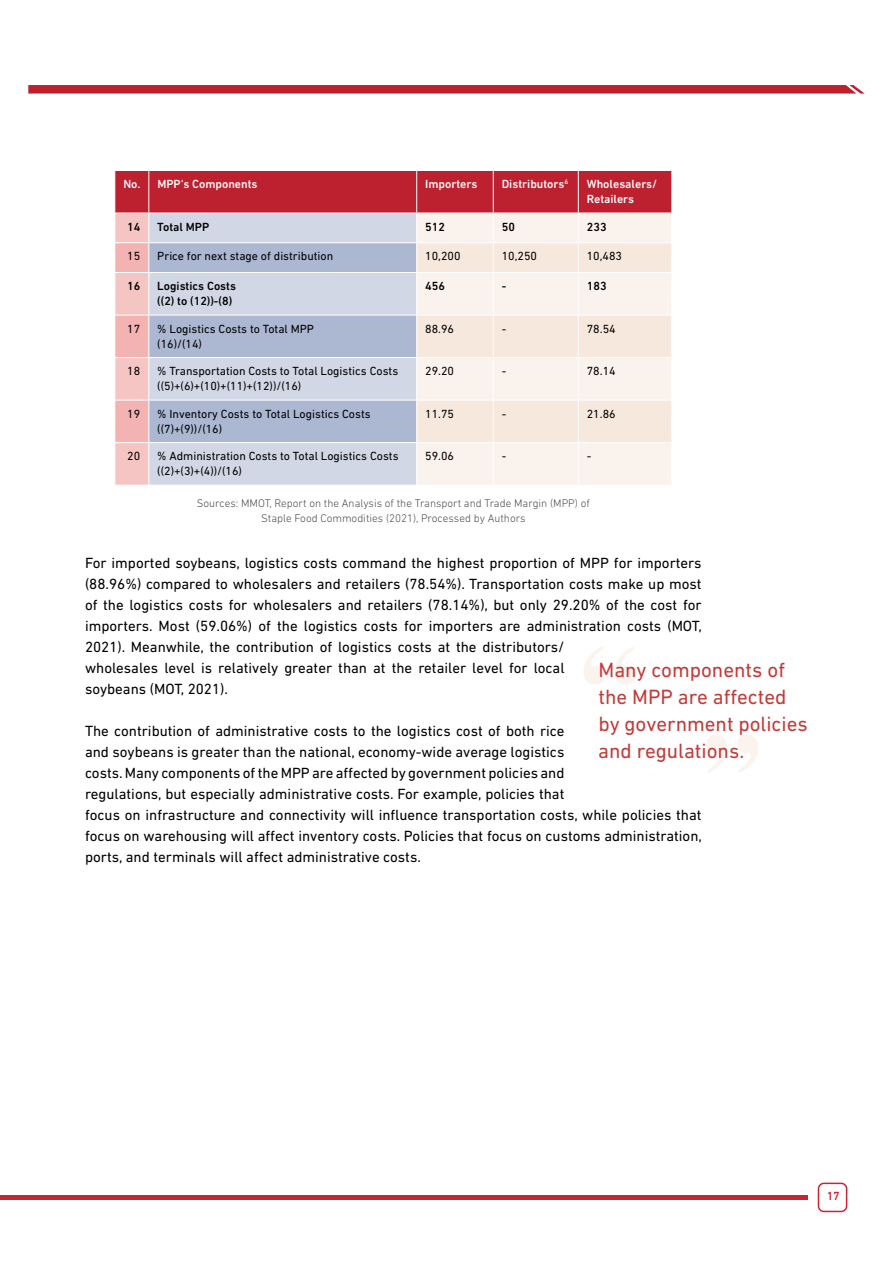
<style>
.page{position:relative;width:893px;height:1263px;background:#fff}
.page>*{position:absolute;margin:0;border:0;box-sizing:border-box;transform-origin:0 0}
.t1{font:21px/27px "DIN Next LT Pro";color:#c23c3a}
.t2{font:15px/21px "DIN Next LT Pro";color:#000}
.t3{font:12px/15px "DIN Next LT Pro";color:#000}
.t4{font:500 12px/15px "DIN Next LT Pro";color:#fff}
.t5{font:500 12px/15px "DIN Next LT Pro";color:#000}
.t6{font:500 12px "DIN Next LT Pro";color:#ca2433}
.t7{font:300 11.25px/15.8px "DIN Next LT Pro";color:#4d4d4f;text-align:center}
</style>
<div class="page">
<svg style="left:114px;top:170px;width:558px;height:315px;background:#dac1c8"></svg>
<hr style="left:114px;top:272px;width:35px;height:1px;background:#fff">
<hr style="left:114px;top:273px;width:1px;height:42px;background:#fff">
<hr style="left:149px;top:272px;width:268px;height:1px;background:#fff">
<hr style="left:148px;top:273px;width:1px;height:42px;background:#fff">
<hr style="left:417px;top:272px;width:76px;height:1px;background:#fff">
<hr style="left:416px;top:273px;width:1px;height:42px;background:#fff">
<hr style="left:493px;top:272px;width:85px;height:1px;background:#fff">
<hr style="left:493px;top:273px;width:1px;height:42px;background:#fff">
<hr style="left:578px;top:272px;width:94px;height:1px;background:#fff">
<hr style="left:578px;top:273px;width:1px;height:42px;background:#fff">
<hr style="left:671px;top:273px;width:1px;height:42px;background:#fff">
<hr style="left:114px;top:315px;width:35px;height:1px;background:#fff">
<hr style="left:114px;top:315px;width:1px;height:42px;background:#fff">
<hr style="left:149px;top:315px;width:268px;height:1px;background:#fff">
<hr style="left:148px;top:315px;width:1px;height:42px;background:#fff">
<hr style="left:417px;top:315px;width:76px;height:1px;background:#fff">
<hr style="left:416px;top:315px;width:1px;height:42px;background:#fff">
<hr style="left:493px;top:315px;width:85px;height:1px;background:#fff">
<hr style="left:493px;top:315px;width:1px;height:42px;background:#fff">
<hr style="left:578px;top:315px;width:94px;height:1px;background:#fff">
<hr style="left:578px;top:315px;width:1px;height:42px;background:#fff">
<hr style="left:671px;top:315px;width:1px;height:42px;background:#fff">
<hr style="left:114px;top:357px;width:35px;height:1px;background:#fff">
<hr style="left:114px;top:358px;width:1px;height:42px;background:#fff">
<hr style="left:149px;top:357px;width:268px;height:1px;background:#fff">
<hr style="left:148px;top:358px;width:1px;height:42px;background:#fff">
<hr style="left:417px;top:357px;width:76px;height:1px;background:#fff">
<hr style="left:416px;top:358px;width:1px;height:42px;background:#fff">
<hr style="left:493px;top:357px;width:85px;height:1px;background:#fff">
<hr style="left:493px;top:358px;width:1px;height:42px;background:#fff">
<hr style="left:578px;top:357px;width:94px;height:1px;background:#fff">
<hr style="left:578px;top:358px;width:1px;height:42px;background:#fff">
<hr style="left:671px;top:358px;width:1px;height:42px;background:#fff">
<hr style="left:114px;top:400px;width:35px;height:1px;background:#fff">
<hr style="left:114px;top:400px;width:1px;height:42px;background:#fff">
<hr style="left:149px;top:400px;width:268px;height:1px;background:#fff">
<hr style="left:148px;top:400px;width:1px;height:42px;background:#fff">
<hr style="left:417px;top:400px;width:76px;height:1px;background:#fff">
<hr style="left:416px;top:400px;width:1px;height:42px;background:#fff">
<hr style="left:493px;top:400px;width:85px;height:1px;background:#fff">
<hr style="left:493px;top:400px;width:1px;height:42px;background:#fff">
<hr style="left:578px;top:400px;width:94px;height:1px;background:#fff">
<hr style="left:578px;top:400px;width:1px;height:42px;background:#fff">
<hr style="left:671px;top:400px;width:1px;height:42px;background:#fff">
<hr style="left:114px;top:442px;width:35px;height:1px;background:#fff">
<hr style="left:114px;top:443px;width:1px;height:42px;background:#fff">
<hr style="left:149px;top:442px;width:268px;height:1px;background:#fff">
<hr style="left:148px;top:443px;width:1px;height:42px;background:#fff">
<hr style="left:417px;top:442px;width:76px;height:1px;background:#fff">
<hr style="left:416px;top:443px;width:1px;height:42px;background:#fff">
<hr style="left:493px;top:442px;width:85px;height:1px;background:#fff">
<hr style="left:493px;top:443px;width:1px;height:42px;background:#fff">
<hr style="left:578px;top:442px;width:94px;height:1px;background:#fff">
<hr style="left:578px;top:443px;width:1px;height:42px;background:#fff">
<hr style="left:671px;top:443px;width:1px;height:42px;background:#fff">
<svg style="left:584px;top:647px;width:51px;height:37px"></svg>
<svg style="left:707px;top:735px;width:51px;height:38px"></svg>
<svg style="left:28px;top:85px;width:837px;height:9px;background:#c12e3b"></svg>
<hr style="left:0;top:1195px;width:808px;height:4px;background:#ca2433">
<div style="left:818px;top:1182px;width:29px;height:30px;border:2px solid #ca2433;border-radius:5px"></div>
<p class="t4" style="left:123px;top:176px;width:136px">No. MPP's Components</p>
<p class="t4" style="left:425px;top:176px;width:54px">Importers</p>
<p class="t4" style="left:502px;top:176px;width:68px">Distributors<sup>6</sup></p>
<p class="t4" style="left:587px;top:176px;width:72px">Wholesalers/<br>Retailers</p>
<p class="t5" style="left:127px;top:219px;width:15px">14</p>
<p class="t5" style="left:157px;top:219px;width:53px">Total MPP</p>
<p class="t5" style="left:425px;top:219px;width:21px">512</p>
<p class="t5" style="left:502px;top:219px;width:15px">50</p>
<p class="t5" style="left:587px;top:219px;width:21px">233</p>
<p class="t3" style="left:127px;top:249px;width:15px">15</p>
<p class="t3" style="left:157px;top:249px;width:177px">Price for next stage of distribution</p>
<p class="t3" style="left:425px;top:249px;width:37px">10,200</p>
<p class="t3" style="left:502px;top:249px;width:37px">10,250</p>
<p class="t3" style="left:587px;top:249px;width:37px">10,483</p>
<p class="t5" style="left:127px;top:278px;width:15px">16</p>
<p class="t5" style="left:157px;top:278px;width:80px">Logistics Costs ((2) to (12))-(8)</p>
<p class="t5" style="left:425px;top:278px;width:21px">456</p>
<p class="t5" style="left:502px;top:278px;width:6px">-</p>
<p class="t5" style="left:587px;top:278px;width:21px">183</p>
<p class="t3" style="left:127px;top:321px;width:15px">17</p>
<p class="t3" style="left:157px;top:321px;width:158px">% Logistics Costs to Total MPP (16)/(14)</p>
<p class="t3" style="left:425px;top:321px;width:30px">88.96</p>
<p class="t3" style="left:502px;top:321px;width:6px">-</p>
<p class="t3" style="left:587px;top:321px;width:30px">78.54</p>
<p class="t3" style="left:127px;top:363px;width:15px">18</p>
<p class="t3" style="left:157px;top:363px;width:242px">% Transportation Costs to Total Logistics Costs ((5)+(6)+(10)+(11)+(12))/(16)</p>
<p class="t3" style="left:425px;top:363px;width:30px">29.20</p>
<p class="t3" style="left:502px;top:363px;width:6px">-</p>
<p class="t3" style="left:587px;top:363px;width:30px">78.14</p>
<p class="t3" style="left:127px;top:406px;width:15px">19</p>
<p class="t3" style="left:157px;top:406px;width:215px">% Inventory Costs to Total Logistics Costs ((7)+(9))/(16)</p>
<p class="t3" style="left:425px;top:406px;width:30px">11.75</p>
<p class="t3" style="left:502px;top:406px;width:6px">-</p>
<p class="t3" style="left:587px;top:406px;width:30px">21.86</p>
<p class="t3" style="left:127px;top:448px;width:15px">20</p>
<p class="t3" style="left:157px;top:448px;width:243px">% Administration Costs to Total Logistics Costs ((2)+(3)+(4))/(16)</p>
<p class="t3" style="left:425px;top:448px;width:30px">59.06</p>
<p class="t3" style="left:502px;top:448px;width:6px">-</p>
<p class="t3" style="left:587px;top:448px;width:6px">-</p>
<p class="t7" style="left:197px;top:495px;width:395px">Sources: MMOT, Report on the Analysis of the Transport and Trade Margin (MPP) of<br>Staple Food Commodities (2021), Processed by Authors</p>
<p class="t2" style="left:85px;top:552px;width:618px">For imported soybeans, logistics costs command the highest proportion of MPP for importers (88.96%) compared to wholesalers and retailers (78.54%). Transportation costs make up most of the logistics costs for wholesalers and retailers (78.14%), but only 29.20% of the cost for importers. Most (59.06%) of the logistics costs for importers are administration costs (MOT, 2021). Meanwhile, the contribution of logistics costs at the distributors/<br>wholesales level is relatively greater than at the retailer level for local<br>soybeans (MOT, 2021).</p>
<p class="t2" style="left:85px;top:720px;width:618px">The contribution of administrative costs to the logistics cost of both rice<br>and soybeans is greater than the national, economy-wide average logistics<br>costs. Many components of the MPP are affected by government policies and<br>regulations, but especially administrative costs. For example, policies that<br>focus on infrastructure and connectivity will influence transportation costs, while policies that focus on warehousing will affect inventory costs. Policies that focus on customs administration, ports, and terminals will affect administrative costs.</p>
<h1 class="t1" style="left:598px;top:656px;width:211px">Many components of the MPP are affected by government policies and regulations.</h1>
<p class="t6" style="left:827px;top:1189px;width:15px">17</p>
</div>
